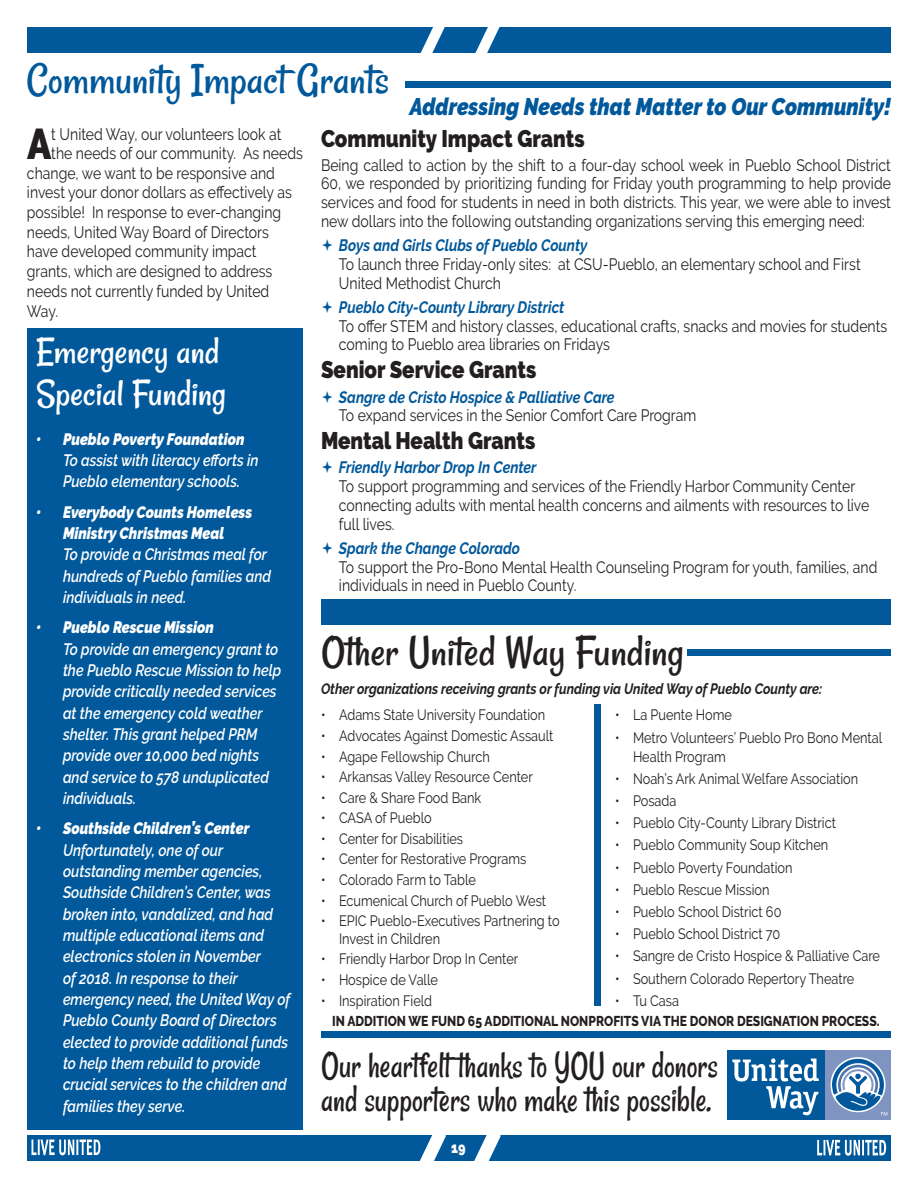
<style>
.page{position:relative;width:918px;height:1188px;background:#fff}
.page>*{position:absolute;margin:0;border:0;box-sizing:border-box;transform-origin:0 0}
.Rancho_30{font:45px "Rancho";color:#01589a}
.OTHER_UNITED_WAY_FUN{font:45px "Rancho";color:#231f20}
.Text_11pt{font:900 42.9px "Raleway";color:#231f20;scale:.85 1}
.OTHER_UNITED_WAY_FUN-2{font:39px/34.5px "Rancho";color:#231f20;scale:.85 1}
.OTHER_UNITED_WAY_FUN-3{font:39px/42px "Rancho";color:#fff}
.Text_11pt-2{font:900 24px "Raleway";color:#231f20;scale:.85 1}
.Rancho_30-2{font:italic 900 24px "Raleway";color:#01589a;scale:.85 1}
.Text_11pt-3{font:16.5px/18.8px "Raleway";color:#231f20;scale:.85 1}
.t1{font:italic 600 16.5px/21.3px "Raleway";color:#fff;scale:.85 1}
.t2{font:15px/17.5px "Raleway";color:#231f20;scale:.85 1}
.OTHER_UNITED_WAY_FUN-4{font:italic 700 15px "Raleway";color:#231f20;scale:.85 1}
.t3{font:900 15px "Raleway";color:#fff;scale:.85 1}
.OTHER_UNITED_WAY_FUN-5{font:800 14.25px "Raleway";color:#231f20;scale:.85 1}
.s1{font-weight:900}
.s2{font-weight:700;font-style:italic;color:#01589a}
</style>
<div class="page">
<div style="left:27px;top:1135px;width:864px;height:26px;background:#01589a"></div>
<svg style="left:31px;top:1140px;width:69px;height:15px"></svg>
<svg style="left:817px;top:1140px;width:69px;height:16px"></svg>
<svg style="left:420px;top:1135px;width:26px;height:26px"></svg>
<svg style="left:474px;top:1135px;width:27px;height:26px"></svg>
<div style="left:27px;top:27px;width:864px;height:25px;background:#01589a"></div>
<svg style="left:421px;top:27px;width:24px;height:25px"></svg>
<svg style="left:476px;top:27px;width:24px;height:25px"></svg>
<div style="left:405px;top:81px;width:486px;height:7px;background:#01589a"></div>
<div style="left:594px;top:704px;width:6px;height:302px;background:#01589a"></div>
<div style="left:321px;top:1032px;width:570px;height:6px;background:#01589a"></div>
<div style="left:688px;top:649px;width:203px;height:6px;background:#01589a"></div>
<div style="left:321px;top:599px;width:570px;height:26px;background:#01589a"></div>
<div style="left:27px;top:328px;width:276px;height:802px;background:#01589a"></div>
<div style="left:825px;top:1051px;width:66px;height:69px;background:#8094c1"></div>
<div style="left:727px;top:1051px;width:98px;height:69px;background:#01589a"></div>
<svg style="left:831px;top:1057px;width:56px;height:58px"></svg>
<svg style="left:732px;top:1058px;width:87px;height:57px"></svg>
<p class="Rancho_30" style="left:27px;top:52px;width:364px">Community Impact Grants</p>
<p class="Rancho_30-2" style="left:410px;top:93px;width:568px">Addressing Needs that Matter to Our Community!</p>
<p class="Text_11pt" style="left:27px;top:119px;width:30px">A</p>
<p class="Text_11pt-3" style="left:51px;top:125px;width:272px">t United Way, our volunteers look at</p>
<p class="Text_11pt-3" style="left:51px;top:144px;width:298px">the needs of our community. As needs</p>
<p class="Text_11pt-3" style="left:27px;top:164px;width:293px">change, we want to be responsive and</p>
<p class="Text_11pt-3" style="left:27px;top:183px;width:313px">invest your donor dollars as effectively as</p>
<p class="Text_11pt-3" style="left:27px;top:203px;width:301px">possible! In response to ever-changing</p>
<p class="Text_11pt-3" style="left:27px;top:223px;width:286px">needs, United Way Board of Directors</p>
<p class="Text_11pt-3" style="left:27px;top:242px;width:272px">have developed community impact</p>
<p class="Text_11pt-3" style="left:27px;top:262px;width:290px">grants, which are designed to address</p>
<p class="Text_11pt-3" style="left:27px;top:282px;width:287px">needs not currently funded by United</p>
<p class="Text_11pt-3" style="left:27px;top:301px;width:38px">Way.</p>
<p class="OTHER_UNITED_WAY_FUN-3" style="left:36px;top:331px;width:192px">Emergency and<br>Special Funding</p>
<p class="t1" style="left:63px;top:428px;width:232px;text-indent:-27px"><span class="s1">• Pueblo Poverty Foundation<br></span>To assist with literacy efforts in<br>Pueblo elementary schools.</p>
<p class="t1" style="left:63px;top:501px;width:246px;text-indent:-27px"><span class="s1">• Everybody Counts Homeless<br>Ministry Christmas Meal<br></span>To provide a Christmas meal for hundreds of Pueblo families and individuals in need.</p>
<p class="t1" style="left:63px;top:617px;width:258px;text-indent:-27px"><span class="s1">• Pueblo Rescue Mission<br></span>To provide an emergency grant to the Pueblo Rescue Mission to help provide critically needed services at the emergency cold weather shelter. This grant helped PRM provide over 10,000 bed nights and service to 578 unduplicated individuals.</p>
<p class="t1" style="left:63px;top:818px;width:269px;text-indent:-27px"><span class="s1">• Southside Children’s Center<br></span>Unfortunately, one of our outstanding member agencies,<br>Southside Children’s Center, was broken into, vandalized, and had multiple educational items and electronics stolen in November<br>of 2018. In response to their emergency need, the United Way of<br>Pueblo County Board of Directors elected to provide additional funds to help them rebuild to provide crucial services to the children and families they serve.</p>
<p class="Text_11pt-2" style="left:321px;top:125px;width:312px">Community Impact Grants</p>
<p class="Text_11pt-3" style="left:321px;top:155px;width:672px;text-align:justify">Being called to action by the shift to a four-day school week in Pueblo School District 60, we responded by prioritizing funding for Friday youth programming to help provide services and food for students in need in both districts. This year, we were able to invest new dollars into the following outstanding organizations serving this emerging need:</p>
<p class="Text_11pt-3" style="left:339px;top:236px;width:615px"><span class="s2">Boys and Girls Clubs of Pueblo County<br></span>To launch three Friday-only sites: at CSU-Pueblo, an elementary school and First<br>United Methodist Church</p>
<p class="Text_11pt-3" style="left:339px;top:298px;width:646px"><span class="s2">Pueblo City-County Library District<br></span>To offer STEM and history classes, educational crafts, snacks and movies for students coming to Pueblo area libraries on Fridays</p>
<p class="Text_11pt-2" style="left:321px;top:356px;width:255px">Senior Service Grants</p>
<p class="Text_11pt-3" style="left:339px;top:387px;width:422px"><span class="s2">Sangre de Cristo Hospice &amp; Palliative Care<br></span>To expand services in the Senior Comfort Care Program</p>
<p class="Text_11pt-2" style="left:321px;top:427px;width:254px">Mental Health Grants</p>
<p class="Text_11pt-3" style="left:339px;top:458px;width:625px"><span class="s2">Friendly Harbor Drop In Center<br></span>To support programming and services of the Friendly Harbor Community Center connecting adults with mental health concerns and ailments with resources to live full lives.</p>
<p class="Text_11pt-3" style="left:339px;top:539px;width:635px"><span class="s2">Spark the Change Colorado<br></span>To support the Pro-Bono Mental Health Counseling Program for youth, families, and individuals in need in Pueblo County.</p>
<p class="OTHER_UNITED_WAY_FUN" style="left:321px;top:625px;width:364px">Other United Way Funding</p>
<p class="OTHER_UNITED_WAY_FUN-4" style="left:321px;top:680px;width:591px">Other organizations receiving grants or funding via United Way of Pueblo County are:</p>
<p class="t2" style="left:321px;top:706px;width:265px">• Adams State University Foundation</p>
<p class="t2" style="left:321px;top:727px;width:275px">• Advocates Against Domestic Assault</p>
<p class="t2" style="left:321px;top:747px;width:200px">• Agape Fellowship Church</p>
<p class="t2" style="left:321px;top:768px;width:251px">• Arkansas Valley Resource Center</p>
<p class="t2" style="left:321px;top:789px;width:190px">• Care &amp; Share Food Bank</p>
<p class="t2" style="left:321px;top:809px;width:132px">• CASA of Pueblo</p>
<p class="t2" style="left:321px;top:830px;width:169px">• Center for Disabilities</p>
<p class="t2" style="left:321px;top:850px;width:243px">• Center for Restorative Programs</p>
<p class="t2" style="left:321px;top:871px;width:184px">• Colorado Farm to Table</p>
<p class="t2" style="left:321px;top:892px;width:266px">• Ecumenical Church of Pueblo West</p>
<p class="t2" style="left:339px;top:912px;width:261px;text-indent:-18px">• EPIC Pueblo-Executives Partnering to<br>Invest in Children</p>
<p class="t2" style="left:321px;top:950px;width:234px">• Friendly Harbor Drop In Center</p>
<p class="t2" style="left:321px;top:971px;width:139px">• Hospice de Valle</p>
<p class="t2" style="left:321px;top:991px;width:132px">• Inspiration Field</p>
<p class="t2" style="left:615px;top:706px;width:139px">• La Puente Home</p>
<p class="t2" style="left:633px;top:728px;width:295px;line-height:19.2px;text-indent:-18px">• Metro Volunteers’ Pueblo Pro Bono Mental<br>Health Program</p>
<p class="t2" style="left:615px;top:770px;width:288px">• Noah’s Ark Animal Welfare Association</p>
<p class="t2" style="left:615px;top:792px;width:74px">• Posada</p>
<p class="t2" style="left:615px;top:814px;width:262px">• Pueblo City-County Library District</p>
<p class="t2" style="left:615px;top:836px;width:252px">• Pueblo Community Soup Kitchen</p>
<p class="t2" style="left:615px;top:859px;width:210px">• Pueblo Poverty Foundation</p>
<p class="t2" style="left:615px;top:881px;width:183px">• Pueblo Rescue Mission</p>
<p class="t2" style="left:615px;top:903px;width:197px">• Pueblo School District 60</p>
<p class="t2" style="left:615px;top:925px;width:196px">• Pueblo School District 70</p>
<p class="t2" style="left:615px;top:947px;width:313px">• Sangre de Cristo Hospice &amp; Palliative Care</p>
<p class="t2" style="left:615px;top:969px;width:283px">• Southern Colorado Repertory Theatre</p>
<p class="t2" style="left:615px;top:992px;width:77px">• Tu Casa</p>
<p class="OTHER_UNITED_WAY_FUN-5" style="left:332px;top:1013px;width:646px">IN ADDITION WE FUND 65 ADDITIONAL NONPROFITS VIA THE DONOR DESIGNATION PROCESS.</p>
<p class="OTHER_UNITED_WAY_FUN-2" style="left:321px;top:1048px;width:468px">Our heartfelt thanks to YOU our donors and supporters who make this possible.</p>
<p class="t3" style="left:451px;top:1139px;width:19px">19</p>
</div>
